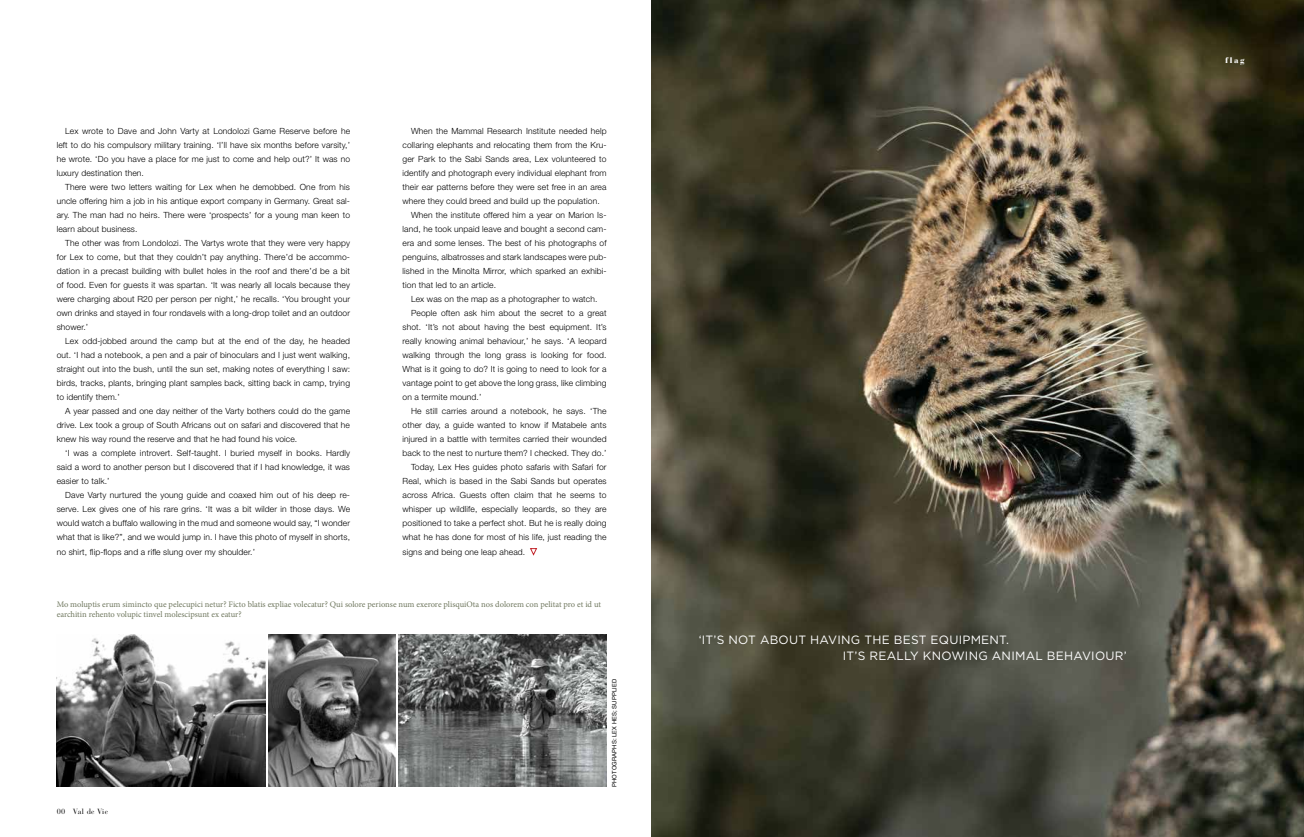
<style>
.page{position:relative;width:1304px;height:837px;background:#fff}
.page>*{position:absolute;margin:0;border:0;box-sizing:border-box;transform-origin:0 0}
.t1{font:12px/15.8px "Gotham";letter-spacing:.02em;color:#fff}
.t2{font:300 8.5px/14px "Helvetica Neue LT Std";letter-spacing:.015em;color:#000;text-align:justify}
.t3{font:8.5px/10px "Minion Pro";color:#70785f}
.t4{font:900 8px "Bauer Bodoni Std";color:#fff}
.t5{font:7.5px "Bauer Bodoni Std";letter-spacing:.05em;color:#000}
.t6{font:6px "Helvetica Neue LT Std";letter-spacing:.015em;color:#000}
.s1{color:#c3272d}
</style>
<div class="page">
<img style="left:652px;top:0;width:652px;height:836px">
<img style="left:57px;top:634px;width:208px;height:152px">
<img style="left:398px;top:634px;width:209px;height:152px">
<img style="left:268px;top:634px;width:127px;height:152px">
<p class="t2" style="left:57px;top:124px;width:295px;text-indent:8px">Lex wrote to Dave and John Varty at Londolozi Game Reserve before he left to do his compulsory military training. ‘I’ll have six months before varsity,’ he wrote. ‘Do you have a place for me just to come and help out?’ It was no luxury destination then.</p>
<p class="t2" style="left:57px;top:180px;width:295px;text-indent:8px">There were two letters waiting for Lex when he demobbed. One from his uncle offering him a job in his antique export company in Germany. Great sal&shy;ary. The man had no heirs. There were ‘prospects’ for a young man keen to learn about business.</p>
<p class="t2" style="left:57px;top:236px;width:295px;text-indent:8px">The other was from Londolozi. The Vartys wrote that they were very happy for Lex to come, but that they couldn’t pay anything. There’d be accommo&shy;dation in a precast building with bullet holes in the roof and there’d be a bit of food. Even for guests it was spartan. ‘It was nearly all locals because they were charging about R20 per person per night,’ he recalls. ‘You brought your own drinks and stayed in four rondavels with a long-drop toilet and an outdoor shower.’</p>
<p class="t2" style="left:57px;top:334px;width:295px;text-indent:8px">Lex odd-jobbed around the camp but at the end of the day, he headed out. ‘I had a notebook, a pen and a pair of binoculars and I just went walking, straight out into the bush, until the sun set, making notes of everything I saw: birds, tracks, plants, bringing plant samples back, sitting back in camp, trying to identify them.’</p>
<p class="t2" style="left:57px;top:404px;width:295px;text-indent:8px">A year passed and one day neither of the Varty bothers could do the game drive. Lex took a group of South Africans out on safari and discovered that he knew his way round the reserve and that he had found his voice.</p>
<p class="t2" style="left:57px;top:446px;width:295px;text-indent:8px">‘I was a complete introvert. Self-taught. I buried myself in books. Hardly said a word to another person but I discovered that if I had knowledge, it was easier to talk.’</p>
<p class="t2" style="left:57px;top:488px;width:295px;text-indent:8px">Dave Varty nurtured the young guide and coaxed him out of his deep re&shy;serve. Lex gives one of his rare grins. ‘It was a bit wilder in those days. We would watch a buffalo wallowing in the mud and someone would say, “I wonder what that is like?”, and we would jump in. I have this photo of myself in shorts, no shirt, flip-flops and a rifle slung over my shoulder.’</p>
<p class="t2" style="left:411px;top:124px;width:197px">When the Mammal Research Institute needed help</p>
<p class="t2" style="left:403px;top:138px;width:206px">collaring elephants and relocating them from the Kru-</p>
<p class="t2" style="left:403px;top:152px;width:206px">ger Park to the Sabi Sands area, Lex volunteered to</p>
<p class="t2" style="left:403px;top:166px;width:206px">identify and photograph every individual elephant from</p>
<p class="t2" style="left:403px;top:180px;width:206px">their ear patterns before they were set free in an area</p>
<p class="t2" style="left:403px;top:194px;width:199px">where they could breed and build up the population.</p>
<p class="t2" style="left:411px;top:208px;width:197px">When the institute offered him a year on Marion Is-</p>
<p class="t2" style="left:403px;top:222px;width:206px">land, he took unpaid leave and bought a second cam-</p>
<p class="t2" style="left:403px;top:236px;width:206px">era and some lenses. The best of his photographs of</p>
<p class="t2" style="left:403px;top:250px;width:206px">penguins, albatrosses and stark landscapes were pub-</p>
<p class="t2" style="left:403px;top:264px;width:206px">lished in the Minolta Mirror, which sparked an exhibi-</p>
<p class="t2" style="left:403px;top:278px;width:95px">tion that led to an article.</p>
<p class="t2" style="left:411px;top:292px;width:188px">Lex was on the map as a photographer to watch.</p>
<p class="t2" style="left:411px;top:306px;width:197px">People often ask him about the secret to a great</p>
<p class="t2" style="left:403px;top:320px;width:206px">shot. ‘It’s not about having the best equipment. It’s</p>
<p class="t2" style="left:403px;top:334px;width:206px">really knowing animal behaviour,’ he says. ‘A leopard</p>
<p class="t2" style="left:403px;top:348px;width:206px">walking through the long grass is looking for food.</p>
<p class="t2" style="left:403px;top:362px;width:206px">What is it going to do? It is going to need to look for a</p>
<p class="t2" style="left:403px;top:376px;width:206px">vantage point to get above the long grass, like climbing</p>
<p class="t2" style="left:403px;top:390px;width:80px">on a termite mound.’</p>
<p class="t2" style="left:411px;top:404px;width:197px">He still carries around a notebook, he says. ‘The</p>
<p class="t2" style="left:403px;top:418px;width:206px">other day, a guide wanted to know if Matabele ants</p>
<p class="t2" style="left:403px;top:432px;width:206px">injured in a battle with termites carried their wounded</p>
<p class="t2" style="left:403px;top:446px;width:206px">back to the nest to nurture them? I checked. They do.’</p>
<p class="t2" style="left:411px;top:460px;width:197px">Today, Lex Hes guides photo safaris with Safari for</p>
<p class="t2" style="left:403px;top:474px;width:206px">Real, which is based in the Sabi Sands but operates</p>
<p class="t2" style="left:403px;top:488px;width:206px">across Africa. Guests often claim that he seems to</p>
<p class="t2" style="left:403px;top:502px;width:206px">whisper up wildlife, especially leopards, so they are</p>
<p class="t2" style="left:403px;top:516px;width:206px">positioned to take a perfect shot. But he is really doing</p>
<p class="t2" style="left:403px;top:530px;width:206px">what he has done for most of his life, just reading the</p>
<p class="t2" style="left:403px;top:544px;width:136px">signs and being one leap ahead. <span class="s1">▼</span></p>
<p class="t3" style="left:57px;top:598px;width:546px">Mo moluptis erum simincto que pelecupici netur? Ficto blatis expliae volecatur? Qui solore perionse num exerore plisquiOta nos dolorem con pelitat pro et id ut earchitin rehento volupic tinvel molescipsunt ex eatur?</p>
<p class="t5" style="left:57px;top:806px;width:53px">00 Val de Vie</p>
<p class="t6" style="left:611px;top:786px;width:109px;rotate:-90deg">PHOTOGRAPHS: LEX HES; SUPPLIED</p>
<h1 class="t1" style="left:843px;top:631px;width:285px;text-indent:-144px">‘IT’S NOT ABOUT HAVING THE BEST EQUIPMENT.<br>IT’S REALLY KNOWING ANIMAL BEHAVIOUR’</h1>
<p class="t4" style="left:1225px;top:56px;width:21px">flag</p>
</div>
